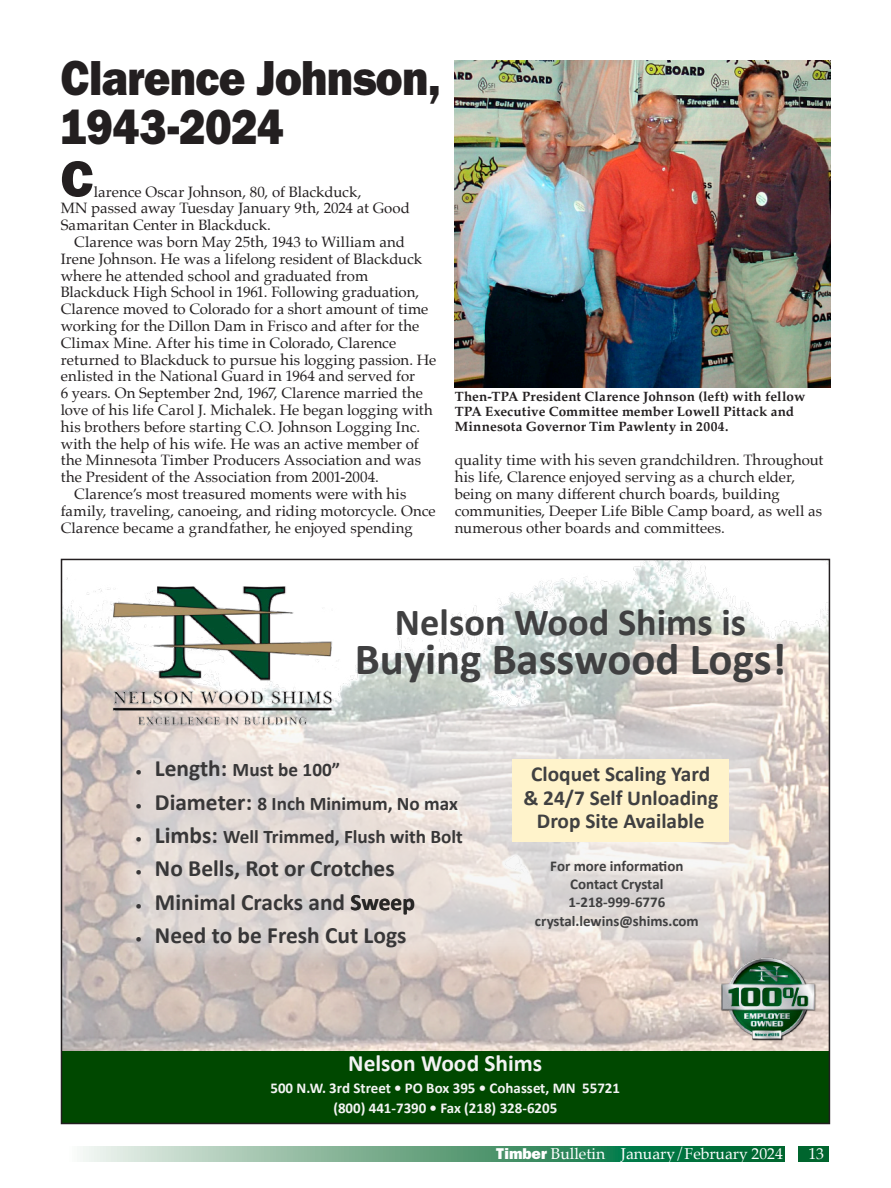
<style>
.page{position:relative;width:891px;height:1188px;background:#fff}
.page>*{position:absolute;margin:0;border:0;box-sizing:border-box;transform-origin:0 0}
.t1{font:51px "ITC Franklin Gothic Std Hvy";color:#231f20}
.t2{font:49.5px/49.5px "ITC Franklin Gothic Std Hvy";letter-spacing:-.01em;color:#231f20;scale:.9 1}
.t3{font:700 44.85px "Calibri";color:#404041}
.t4{font:700 38.4px "Calibri";color:#404041}
.t5{font:700 23.4px "Calibri";color:#383738}
.t6{font:700 23.4px "Calibri";color:#f3f3f3}
.t7{font:700 21.3px/23.5px "Calibri";color:#404041;text-align:center}
.t8{font:700 19.2px "Calibri";color:#383738}
.t9{font:15.75px "Palatino";letter-spacing:-.005em;color:#fff}
.t10{font:15px/16.8px "Palatino";color:#231f20}
.t11{font:700 15px/20.4px "Calibri";color:#f3f3f3;text-align:center}
.t12{font:700 15px/18.3px "Calibri";letter-spacing:-.005em;color:#404041;text-align:center}
.t13{font:700 13.5px/15px "Palatino";letter-spacing:.01em;color:#231f20}
.s1{font-size:23.4px}
.s2{color:#282726}
.s3{font-family:"ITC Franklin Gothic Std Hvy"}
</style>
<div class="page">
<div style="left:798px;top:1146px;width:30px;height:16px;background:#00652e"></div>
<svg style="left:83px;top:1146px;width:702px;height:16px;background:#63a482"></svg>
<img style="left:64px;top:562px;width:763px;height:489px">
<img style="left:108px;top:709px;width:677px;height:268px">
<img style="left:99px;top:573px;width:244px;height:160px">
<div style="left:62px;top:1051px;width:767px;height:73px;background:#004800"></div>
<img style="left:720px;top:957px;width:96px;height:85px">
<div style="left:512px;top:760px;width:217px;height:82px;background:#fff3cb"></div>
<img style="left:455px;top:61px;width:375px;height:326px">
<h2 class="t2" style="left:61px;top:53px;width:424px">Clarence Johnson,<br>1943-2024</h2>
<h1 class="t1" style="left:61px;top:149px;width:35px">C</h1>
<p class="t10" style="left:61px;top:183px;width:351px;text-indent:33px">larence Oscar Johnson, 80, of Blackduck,<br>MN passed away Tuesday January 9th, 2024 at Good<br>Samaritan Center in Blackduck.</p>
<p class="t10" style="left:74px;top:233px;width:332px">Clarence was born May 25th, 1943 to William and</p>
<p class="t10" style="left:61px;top:250px;width:363px">Irene Johnson. He was a lifelong resident of Blackduck</p>
<p class="t10" style="left:61px;top:267px;width:309px">where he attended school and graduated from</p>
<p class="t10" style="left:61px;top:284px;width:360px">Blackduck High School in 1961. Following graduation,</p>
<p class="t10" style="left:61px;top:301px;width:369px">Clarence moved to Colorado for a short amount of time</p>
<p class="t10" style="left:61px;top:317px;width:360px">working for the Dillon Dam in Frisco and after for the</p>
<p class="t10" style="left:61px;top:334px;width:337px">Climax Mine. After his time in Colorado, Clarence</p>
<p class="t10" style="left:61px;top:351px;width:377px">returned to Blackduck to pursue his logging passion. He</p>
<p class="t10" style="left:61px;top:368px;width:356px">enlisted in the National Guard in 1964 and served for</p>
<p class="t10" style="left:61px;top:385px;width:364px">6 years. On September 2nd, 1967, Clarence married the</p>
<p class="t10" style="left:61px;top:401px;width:374px">love of his life Carol J. Michalek. He began logging with</p>
<p class="t10" style="left:61px;top:418px;width:361px">his brothers before starting C.O. Johnson Logging Inc.</p>
<p class="t10" style="left:61px;top:435px;width:360px">with the help of his wife. He was an active member of</p>
<p class="t10" style="left:61px;top:452px;width:362px">the Minnesota Timber Producers Association and was</p>
<p class="t10" style="left:61px;top:469px;width:320px">the President of the Association from 2001-2004.</p>
<p class="t10" style="left:74px;top:485px;width:334px">Clarence’s most treasured moments were with his</p>
<p class="t10" style="left:61px;top:502px;width:376px">family, traveling, canoeing, and riding motorcycle. Once</p>
<p class="t10" style="left:61px;top:519px;width:354px">Clarence became a grandfather, he enjoyed spending</p>
<p class="t13" style="left:455px;top:389px;width:352px">Then-TPA President Clarence Johnson (left) with fellow<br>TPA Executive Committee member Lowell Pittack and<br>Minnesota Governor Tim Pawlenty in 2004.</p>
<p class="t10" style="left:455px;top:452px;width:370px">quality time with his seven grandchildren. Throughout his life, Clarence enjoyed serving as a church elder, being on many different church boards, building communities, Deeper Life Bible Camp board, as well as numerous other boards and committees.</p>
<h3 class="t4" style="left:395px;top:595px;width:353px">Nelson Wood Shims is</h3>
<h3 class="t3" style="left:355px;top:628px;width:433px">Buying Basswood Logs!</h3>
<p class="t8" style="left:136px;top:756px;width:206px">• <span class="s1">Length:</span> Must be 100”</p>
<p class="t8" style="left:136px;top:790px;width:324px">• <span class="s1">Diameter:</span> 8 Inch Minimum, No max</p>
<p class="t8" style="left:136px;top:823px;width:329px">• <span class="s1">Limbs:</span> Well Trimmed, Flush with Bolt</p>
<h3 class="t5" style="left:136px;top:852px;width:261px">• No Bells, Rot or Crotches</h3>
<h3 class="t5" style="left:136px;top:885px;width:281px">• Minimal Cracks and <span class="s2">Sweep</span></h3>
<h3 class="t5" style="left:136px;top:919px;width:272px">• Need to be Fresh Cut Logs</h3>
<h3 class="t7" style="left:523px;top:762px;width:196px">Cloquet Scaling Yard &amp; 24/7 Self Unloading<br>Drop Site Available</h3>
<p class="t12" style="left:535px;top:857px;width:165px">For more information<br>Contact Crystal<br>1-218-999-6776 crystal.lewins@shims.com</p>
<h3 class="t6" style="left:348px;top:1046px;width:195px">Nelson Wood Shims</h3>
<p class="t11" style="left:270px;top:1077px;width:351px">500 N.W. 3rd Street • PO Box 395 • Cohasset, MN 55721 (800) 441-7390 • Fax (218) 328-6205</p>
<p class="t9" style="left:496px;top:1141px;width:288px"><span class="s3">Timber</span> Bulletin January/February 2024</p>
<p class="t9" style="left:808px;top:1141px;width:17px">13</p>
</div>
